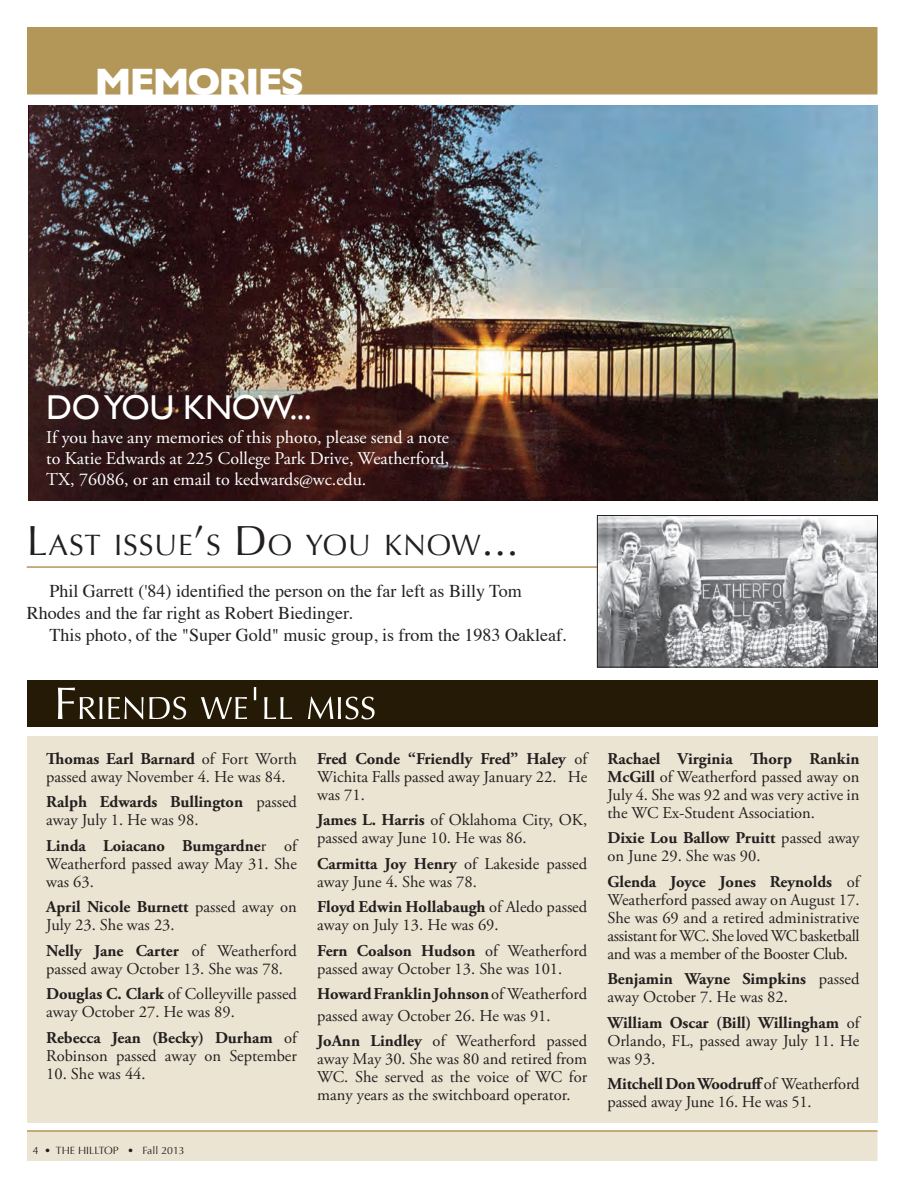
<style>
.page{position:relative;width:918px;height:1188px;background:#fff}
.page>*{position:absolute;margin:0;border:0;box-sizing:border-box;transform-origin:0 0}
.t1{font:700 39px "Gill Sans";letter-spacing:-.06em;color:#fff}
.t2{font:34.5px "Gill Sans";letter-spacing:-.01em;color:#fff}
.t3{font:29.4px "Optima";letter-spacing:.03em;color:#231f20}
.t4{font:18px/21.6px "Times";color:#231f20}
.t5{font:18px/21px "Adobe Garamond Pro";color:#fff;text-align:justify}
.t6{font:16.5px/18px "Adobe Garamond Pro";color:#231f20}
.t7{font:10.5px "Optima";color:#231f20}
.s1{font-size:42px}
.s2{font-weight:700}
</style>
<div class="page">
<div style="left:27px;top:1131px;width:851px;height:30px;background:#ece4d2"></div>
<hr style="left:27px;top:1130px;width:851px;height:2px;background:#b39759">
<hr style="left:27px;top:566px;width:570px;height:2px;background:#b39759">
<img style="left:599px;top:517px;width:277px;height:148px">
<div style="left:597px;top:515px;width:281px;height:152px;border:1px solid #231f20"></div>
<div style="left:27px;top:27px;width:851px;height:67px;background:#b39759"></div>
<div style="left:28px;top:737px;width:850px;height:386px;background:#ece4d2"></div>
<div style="left:28px;top:680px;width:850px;height:47px;background:#251a05"></div>
<svg style="left:58px;top:687px;width:317px;height:32px"></svg>
<img style="left:28px;top:105px;width:850px;height:396px">
<h1 class="t1" style="left:94px;top:59px;width:211px">MEMORIES</h1>
<h2 class="t2" style="left:46px;top:387px;width:267px">DO YOU KNOW...</h2>
<p class="t5" style="left:46px;top:427px;width:404px">If you have any memories of this photo, please send a note to Katie Edwards at 225 College Park Drive, Weatherford, TX, 76086, or an email to kedwards@wc.edu.</p>
<h3 class="t3" style="left:27px;top:528px;width:493px"><span class="s1">L</span>AST ISSUE<span class="s1">’</span>S <span class="s1">D</span>O YOU KNOW<span class="s1">...</span></h3>
<p class="t4" style="left:27px;top:579px;width:497px;text-indent:22px">Phil Garrett ('84) identified the person on the far left as Billy Tom<br>Rhodes and the far right as Robert Biedinger.</p>
<p class="t4" style="left:49px;top:622px;width:519px">This photo, of the "Super Gold" music group, is from the 1983 Oakleaf.</p>
<p class="t6" style="left:46px;top:750px;width:252px"><span class="s2">Thomas Earl Barnard</span> of Fort Worth passed away November 4. He was 84.</p>
<p class="t6" style="left:46px;top:794px;width:252px"><span class="s2">Ralph Edwards Bullington</span> passed away July 1. He was 98.</p>
<p class="t6" style="left:46px;top:837px;width:252px;text-align:justify"><span class="s2">Linda Loiacano Bumgardne</span>r of Weatherford passed away May 31. She was 63.</p>
<p class="t6" style="left:46px;top:899px;width:252px"><span class="s2">April Nicole Burnett</span> passed away on<br>July 23. She was 23.</p>
<p class="t6" style="left:46px;top:942px;width:252px"><span class="s2">Nelly Jane Carter</span> of Weatherford passed away October 13. She was 78.</p>
<p class="t6" style="left:46px;top:986px;width:252px"><span class="s2">Douglas C. Clark</span> of Colleyville passed away October 27. He was 89.</p>
<p class="t6" style="left:46px;top:1029px;width:252px"><span class="s2">Rebecca Jean (Becky) Durham</span> of<br>Robinson passed away on September</p>
<p class="t6" style="left:46px;top:1065px;width:101px">10. She was 44.</p>
<p class="t7" style="left:33px;top:1144px;width:153px">4 • The H ILLTOP • Fall 2013</p>
<p class="t6" style="left:317px;top:750px;width:272px;text-align:justify"><span class="s2">Fred Conde “Friendly Fred” Haley</span> of Wichita Falls passed away January 22. He was 71.</p>
<p class="t6" style="left:317px;top:811px;width:271px"><span class="s2">James L. Harris</span> of Oklahoma City, OK, passed away June 10. He was 86.</p>
<p class="t6" style="left:317px;top:855px;width:271px"><span class="s2">Carmitta Joy Henry</span> of Lakeside passed away June 4. She was 78.</p>
<p class="t6" style="left:317px;top:898px;width:272px"><span class="s2">Floyd Edwin Hollabaugh</span> of Aledo passed away on July 13. He was 69.</p>
<p class="t6" style="left:317px;top:942px;width:272px"><span class="s2">Fern Coalson Hudson</span> of Weatherford passed away October 13. She was 101.</p>
<p class="t6" style="left:317px;top:984px;width:271px;line-height:21.6px"><span class="s2">Howard Franklin Johnson</span> of Weatherford passed away October 26. He was 91.</p>
<p class="t6" style="left:317px;top:1033px;width:272px;text-align:justify"><span class="s2">JoAnn Lindley</span> of Weatherford passed away May 30. She was 80 and retired from WC. She served as the voice of WC for many years as the switchboard operator.</p>
<p class="t6" style="left:607px;top:750px;width:254px;text-align:justify"><span class="s2">Rachael Virginia Thorp Rankin McGill</span> of Weatherford passed away on July 4. She was 92 and was very active in the WC Ex-Student Association.</p>
<p class="t6" style="left:607px;top:829px;width:254px"><span class="s2">Dixie Lou Ballow Pruitt</span> passed away on June 29. She was 90.</p>
<p class="t6" style="left:607px;top:873px;width:254px;text-align:justify"><span class="s2">Glenda Joyce Jones Reynolds</span> of Weatherford passed away on August 17.<br>She was 69 and a retired administrative assistant for WC. She loved WC basketball and was a member of the Booster Club.</p>
<p class="t6" style="left:607px;top:970px;width:254px"><span class="s2">Benjamin Wayne Simpkins</span> passed away October 7. He was 82.</p>
<p class="t6" style="left:607px;top:1014px;width:254px;text-align:justify"><span class="s2">William Oscar (Bill) Willingham</span> of Orlando, FL, passed away July 11. He was 93.</p>
<p class="t6" style="left:607px;top:1075px;width:254px"><span class="s2">Mitchell Don Woodruff</span> of Weatherford passed away June 16. He was 51.</p>
</div>
